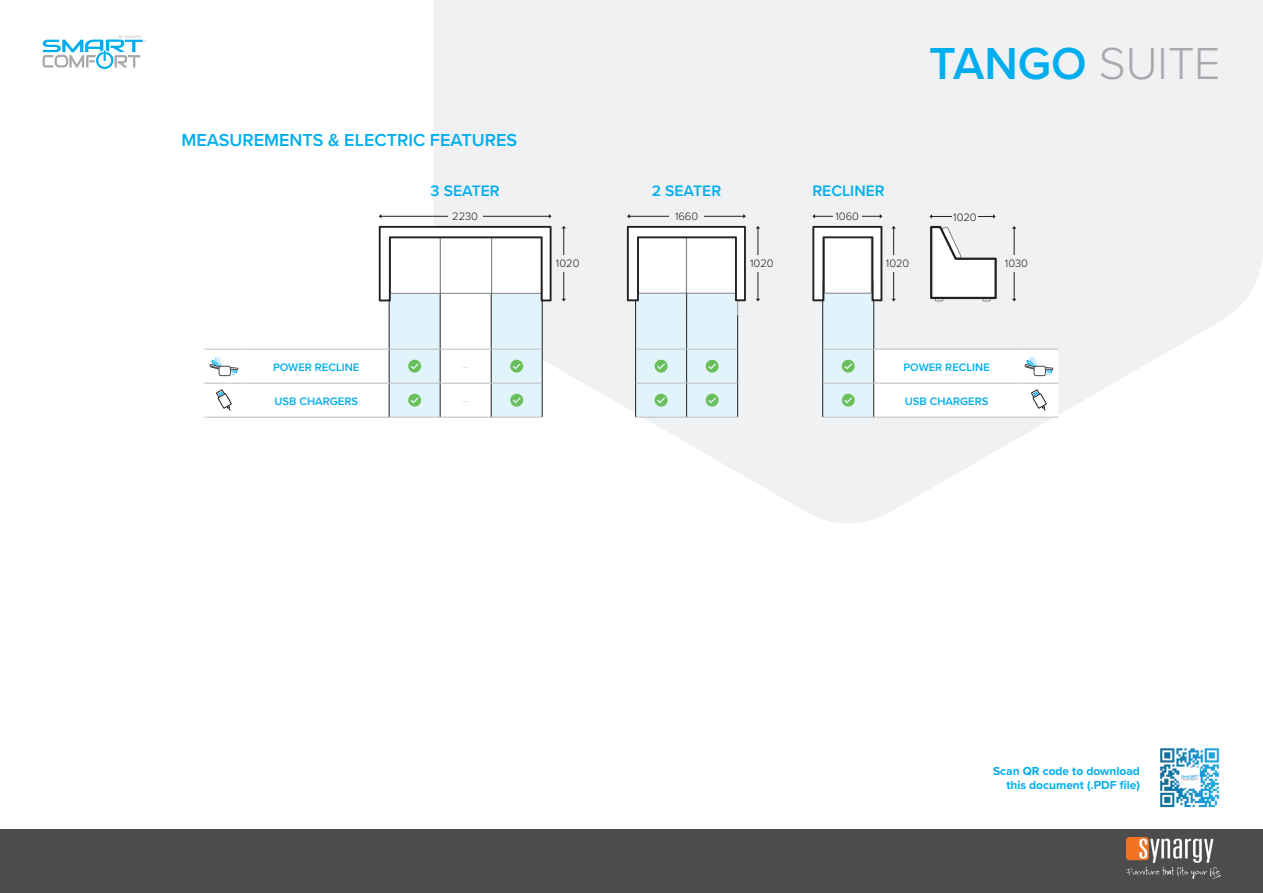
<style>
.page{position:relative;width:1263px;height:893px;background:#fff}
.page>*{position:absolute;margin:0;border:0;box-sizing:border-box;transform-origin:0 0}
.t1{font:600 46.5px "Proxima Nova";color:#00aeef}
.t2{font:600 18px "Proxima Nova";color:#00aeef}
.t3{font:600 15.75px "Proxima Nova";color:#00aeef}
.t4{font:700 12px/14.4px "Proxima Nova";color:#00aeef;text-align:right}
.t5{font:600 11.25px "Proxima Nova";color:#00aeef}
.t6{font:300 11.1px "Proxima Nova";color:#231f20}
.t7{font:100 10.5px "Proxima Nova T";color:#a8a9ad}
.s1{font-weight:300;color:#a8a9ad}
</style>
<div class="page">
<div style="left:0;top:829px;width:1263px;height:64px;background:#4c4c4f"></div>
<svg style="left:43px;top:36px;width:103px;height:33px"></svg>
<img style="left:1126px;top:837px;width:94px;height:41px">
<svg style="left:434px;top:0;width:829px;height:523px;fill:#f0f1f2"></svg>
<hr style="left:822px;top:417px;width:52px;height:1px;background:#bcbdc0">
<hr style="left:874px;top:417px;width:145px;height:1px;background:#bcbdc0">
<hr style="left:1019px;top:417px;width:39px;height:1px;background:#bcbdc0">
<hr style="left:204px;top:349px;width:39px;height:1px;background:#bcbdc0">
<hr style="left:243px;top:349px;width:146px;height:1px;background:#bcbdc0">
<hr style="left:204px;top:383px;width:39px;height:1px;background:#bcbdc0">
<hr style="left:204px;top:417px;width:39px;height:1px;background:#bcbdc0">
<hr style="left:389px;top:417px;width:51px;height:1px;background:#bcbdc0">
<hr style="left:440px;top:417px;width:51px;height:1px;background:#bcbdc0">
<hr style="left:491px;top:417px;width:51px;height:1px;background:#bcbdc0">
<hr style="left:243px;top:383px;width:146px;height:1px;background:#bcbdc0">
<hr style="left:243px;top:417px;width:146px;height:1px;background:#bcbdc0">
<svg style="left:209px;top:356px;width:29px;height:55px"></svg>
<hr style="left:635px;top:417px;width:52px;height:1px;background:#bcbdc0">
<hr style="left:687px;top:417px;width:51px;height:1px;background:#bcbdc0">
<svg style="left:379px;top:226px;width:172px;height:191px"></svg>
<hr style="left:380px;top:216px;width:169px;height:1px;background:#231f20">
<div style="left:448px;top:208px;width:34px;height:16px;background:#f0f1f2"></div>
<hr style="left:563px;top:229px;width:1px;height:71px;background:#231f20">
<div style="left:553px;top:255px;width:34px;height:17px;background:#f0f1f2"></div>
<svg style="left:561px;top:226px;width:5px;height:3px"></svg>
<hr style="left:628px;top:216px;width:116px;height:1px;background:#231f20">
<div style="left:669px;top:208px;width:35px;height:16px;background:#f0f1f2"></div>
<svg style="left:743px;top:214px;width:3px;height:4px"></svg>
<hr style="left:758px;top:228px;width:1px;height:72px;background:#231f20">
<div style="left:747px;top:255px;width:35px;height:17px;background:#f0f1f2"></div>
<svg style="left:756px;top:226px;width:4px;height:3px"></svg>
<hr style="left:814px;top:216px;width:67px;height:1px;background:#231f20">
<div style="left:833px;top:208px;width:28px;height:16px;background:#f0f1f2"></div>
<hr style="left:930px;top:216px;width:64px;height:1px;background:#231f20">
<div style="left:952px;top:208px;width:25px;height:16px;background:#f0f1f2"></div>
<svg style="left:993px;top:214px;width:3px;height:5px"></svg>
<svg style="left:929px;top:214px;width:3px;height:5px"></svg>
<svg style="left:812px;top:226px;width:246px;height:191px"></svg>
<svg style="left:627px;top:226px;width:119px;height:191px"></svg>
<img style="left:1160px;top:748px;width:60px;height:60px">
<h1 class="t1" style="left:929px;top:29px;width:293px">TANGO <span class="s1">SUITE</span></h1>
<h2 class="t2" style="left:181px;top:127px;width:337px">MEASUREMENTS &amp; ELECTRIC FEATURES</h2>
<h3 class="t3" style="left:431px;top:179px;width:71px">3 SEATER</h3>
<h3 class="t3" style="left:652px;top:179px;width:71px">2 SEATER</h3>
<h3 class="t3" style="left:812px;top:179px;width:74px">RECLINER</h3>
<p class="t6" style="left:452px;top:208px;width:27px">2230</p>
<p class="t6" style="left:675px;top:208px;width:25px">1660</p>
<p class="t6" style="left:835px;top:208px;width:25px">1060</p>
<p class="t6" style="left:953px;top:209px;width:25px">1020</p>
<p class="t6" style="left:556px;top:255px;width:25px">1020</p>
<p class="t6" style="left:750px;top:255px;width:25px">1020</p>
<p class="t6" style="left:886px;top:255px;width:25px">1020</p>
<p class="t6" style="left:1005px;top:255px;width:25px">1030</p>
<p class="t5" style="left:273px;top:358px;width:88px">POWER RECLINE</p>
<p class="t7" style="left:463px;top:359px;width:8px">–</p>
<p class="t5" style="left:274px;top:392px;width:85px">USB CHARGERS</p>
<p class="t7" style="left:463px;top:393px;width:8px">–</p>
<p class="t5" style="left:903px;top:358px;width:88px">POWER RECLINE</p>
<p class="t5" style="left:905px;top:392px;width:85px">USB CHARGERS</p>
<p class="t4" style="left:993px;top:764px;width:148px">Scan QR code to download this document (.PDF file)</p>
</div>
